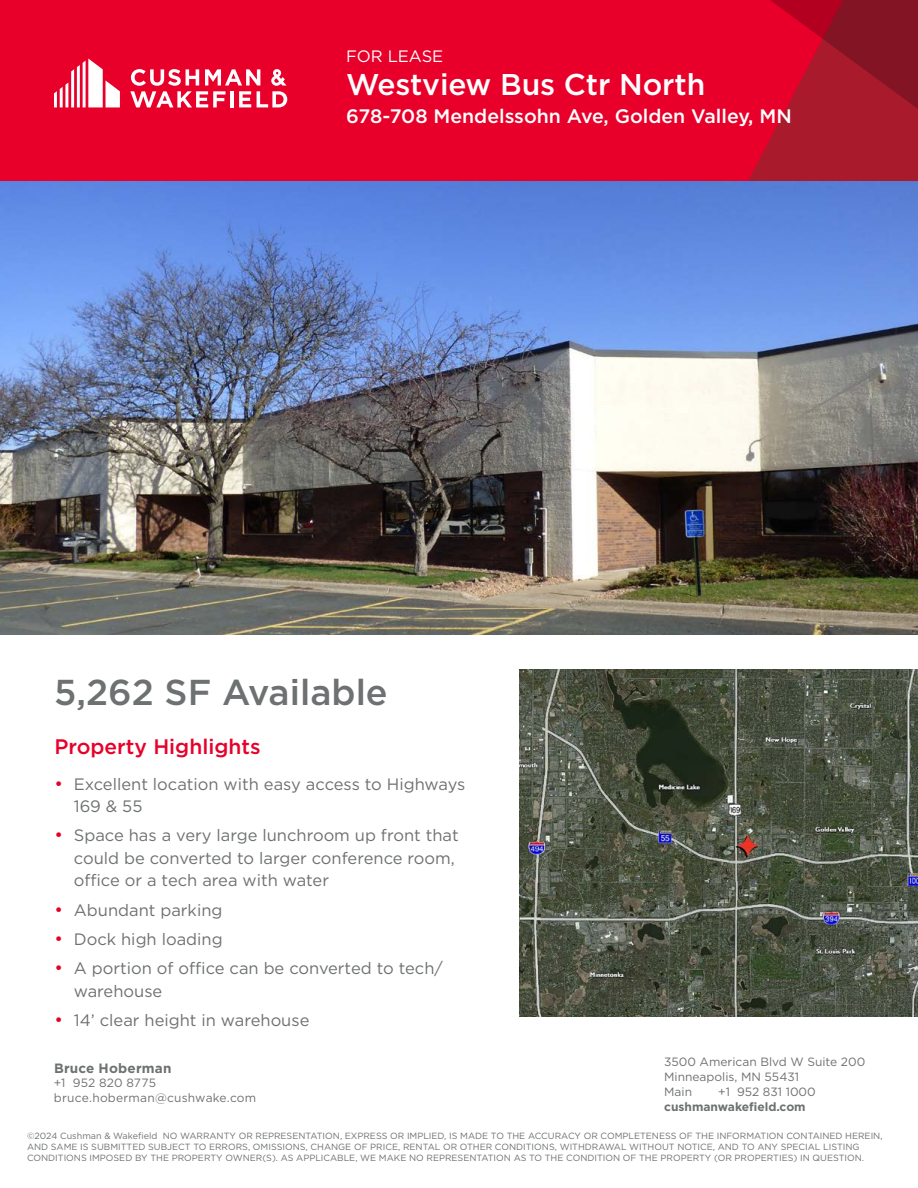
<style>
.page{position:relative;width:918px;height:1188px;background:#fff}
.page>*{position:absolute;margin:0;border:0;box-sizing:border-box;transform-origin:0 0}
.t1{font:500 36px "Gotham";color:#6e7171}
.t2{font:500 30px "Gotham";letter-spacing:-.005em;color:#fff}
.t3{font:500 21px "Gotham";color:#e8002a}
.t4{font:500 19.5px "Gotham";color:#fff}
.t5{font:16.5px/22.5px "Gotham";color:#6e7171}
.t6{font:16.5px "Gotham";color:#fff}
.t7{font:700 13.5px "Gotham";letter-spacing:.015em;color:#6e7171}
.t8{font:12px/15px "Gotham";color:#6e7171}
.t9{font:700 12px "Gotham";color:#6e7171}
.t10{font:9px/10.8px "Gotham";color:#6e7171}
.s1{font-size:18px;color:#e8002a}
</style>
<div class="page">
<div style="left:0;top:0;width:918px;height:181px;background:#e8002a"></div>
<svg style="left:748px;top:0;width:170px;height:181px"></svg>
<svg style="left:54px;top:59px;width:66px;height:48px"></svg>
<svg style="left:130px;top:69px;width:157px;height:38px"></svg>
<img style="left:0;top:181px;width:918px;height:453px">
<img style="left:519px;top:670px;width:399px;height:346px">
<h3 class="t6" style="left:346px;top:45px;width:99px">FOR LEASE</h3>
<h2 class="t2" style="left:346px;top:65px;width:361px">Westview Bus Ctr North</h2>
<h3 class="t4" style="left:346px;top:104px;width:447px">678-708 Mendelssohn Ave, Golden Valley, MN</h3>
<h1 class="t1" style="left:54px;top:669px;width:335px">5,262 SF Available</h1>
<h3 class="t3" style="left:54px;top:733px;width:208px">Property Highlights</h3>
<h3 class="t5" style="left:74px;top:772px;width:393px;text-indent:-20px"><span class="s1">•</span> Excellent location with easy access to Highways<br>169 &amp; 55</h3>
<h3 class="t5" style="left:74px;top:824px;width:386px;text-indent:-20px"><span class="s1">•</span> Space has a very large lunchroom up front that could be converted to larger conference room, office or a tech area with water</h3>
<h3 class="t5" style="left:54px;top:898px;width:170px"><span class="s1">•</span> Abundant parking</h3>
<h3 class="t5" style="left:54px;top:928px;width:170px"><span class="s1">•</span> Dock high loading</h3>
<h3 class="t5" style="left:74px;top:957px;width:371px;text-indent:-20px"><span class="s1">•</span> A portion of office can be converted to tech/ warehouse</h3>
<h3 class="t5" style="left:54px;top:1009px;width:257px"><span class="s1">•</span> 14’ clear height in warehouse</h3>
<h3 class="t7" style="left:54px;top:1059px;width:119px">Bruce Hoberman</h3>
<h3 class="t8" style="left:54px;top:1076px;width:204px;line-height:14.4px">+1 952 820 8775 bruce.hoberman@cushwake.com</h3>
<h3 class="t8" style="left:664px;top:1054px;width:203px">3500 American Blvd W Suite 200<br>Minneapolis, MN 55431<br>Main</h3>
<h3 class="t8" style="left:718px;top:1084px;width:99px">+1 952 831 1000</h3>
<h3 class="t9" style="left:664px;top:1099px;width:143px">cushmanwakefield.com</h3>
<p class="t10" style="left:27px;top:1131px;width:857px">©2024 Cushman &amp; Wakefield NO WARRANTY OR REPRESENTATION, EXPRESS OR IMPLIED, IS MADE TO THE ACCURACY OR COMPLETENESS OF THE INFORMATION CONTAINED HEREIN,<br>AND SAME IS SUBMITTED SUBJECT TO ERRORS, OMISSIONS, CHANGE OF PRICE, RENTAL OR OTHER CONDITIONS, WITHDRAWAL WITHOUT NOTICE, AND TO ANY SPECIAL LISTING<br>CONDITIONS IMPOSED BY THE PROPERTY OWNER(S). AS APPLICABLE, WE MAKE NO REPRESENTATION AS TO THE CONDITION OF THE PROPERTY (OR PROPERTIES) IN QUESTION.</p>
</div>
